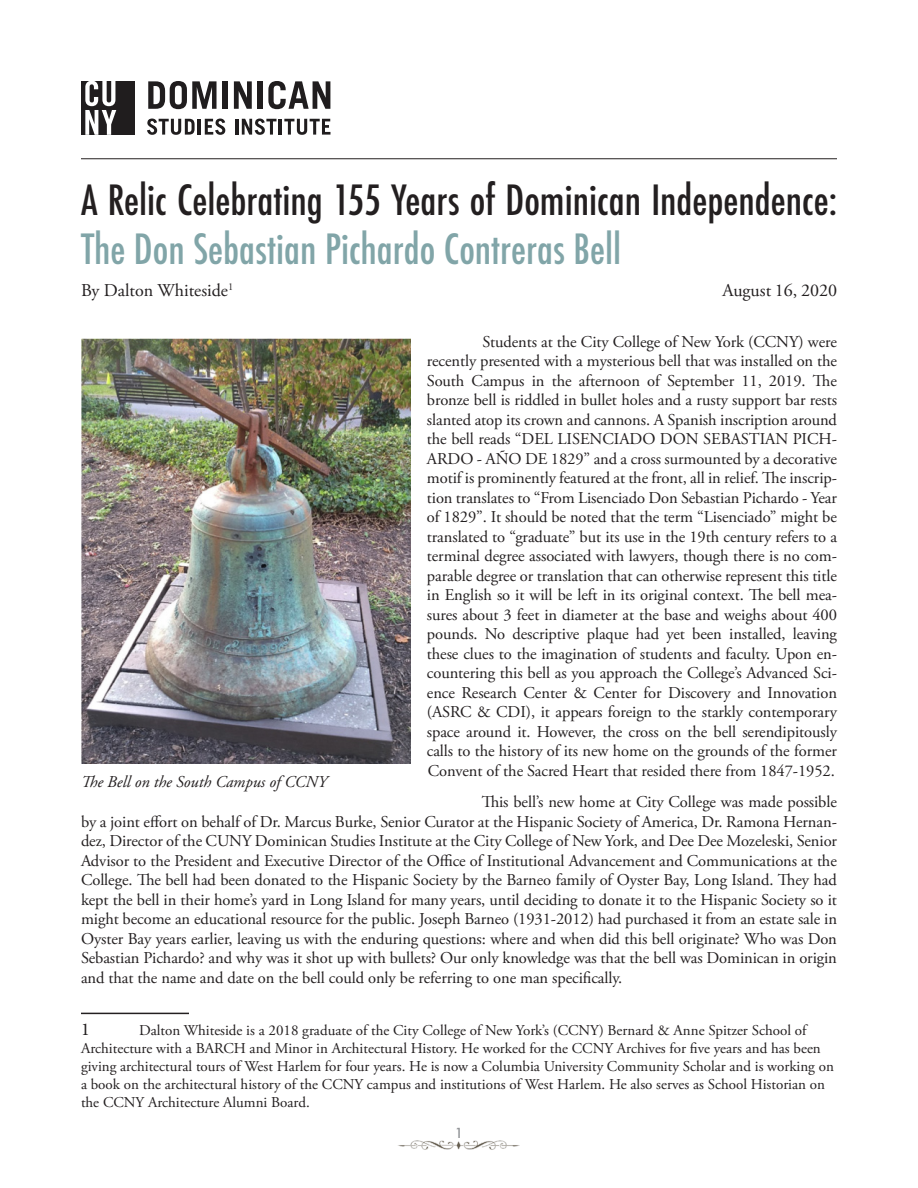
<style>
.page{position:relative;width:918px;height:1188px;background:#fff}
.page>*{position:absolute;margin:0;border:0;box-sizing:border-box;transform-origin:0 0}
.t1{font:500 condensed 40.5px/49.5px "Futura";color:#231f20}
.t2{font:18px "Adobe Garamond Pro";color:#231f20}
.t3{font:18px "Minion Pro";color:#231f20}
.Paragraph_Style_1{font:16.5px/19.5px "Adobe Garamond Pro";letter-spacing:-.005em;color:#231f20;text-align:justify}
.t4{font:italic 16.5px "Adobe Garamond Pro";color:#231f20}
.t5{font:15px/18px "Adobe Garamond Pro";color:#231f20}
.t6{font:500 13.5px "Futura";color:#939598}
.s1{color:#81a5a8}
</style>
<div class="page">
<img style="left:398px;top:1140px;width:122px;height:10px">
<div style="left:81px;top:81px;width:54px;height:54px;background:#201d1e"></div>
<svg style="left:85px;top:81px;width:31px;height:54px"></svg>
<svg style="left:148px;top:81px;width:69px;height:28px"></svg>
<div style="left:223px;top:81px;width:5px;height:28px;background:#201d1e"></div>
<svg style="left:234px;top:81px;width:18px;height:28px"></svg>
<div style="left:258px;top:81px;width:5px;height:28px;background:#201d1e"></div>
<svg style="left:268px;top:81px;width:62px;height:28px"></svg>
<svg style="left:147px;top:119px;width:48px;height:16px"></svg>
<hr style="left:198px;top:119px;width:3px;height:16px;background:#201d1e">
<svg style="left:205px;top:119px;width:20px;height:16px"></svg>
<hr style="left:235px;top:119px;width:3px;height:16px;background:#201d1e">
<svg style="left:242px;top:119px;width:35px;height:16px"></svg>
<hr style="left:279px;top:119px;width:3px;height:16px;background:#201d1e">
<svg style="left:284px;top:119px;width:46px;height:16px"></svg>
<img style="left:81px;top:339px;width:330px;height:425px">
<hr style="left:81px;top:1013px;width:108px;height:1px;background:#231f20">
<hr style="left:81px;top:159px;width:756px;height:1px;background:#231f20">
<p class="t1" style="left:81px;top:175px;width:758px">A Relic Celebrating 155 Years of Dominican Independence:<br><span class="s1">The Don Sebastian Pichardo Contreras Bell</span></p>
<p class="t2" style="left:81px;top:279px;width:154px">By Dalton Whiteside<sup>1</sup></p>
<p class="t2" style="left:723px;top:279px;width:116px">August 16, 2020</p>
<p class="Paragraph_Style_1" style="left:427px;top:332px;width:412px;text-indent:56px">Students at the City College of New York (CCNY) were recently presented with a mysterious bell that was installed on the South Campus in the afternoon of September 11, 2019. The bronze bell is riddled in bullet holes and a rusty support bar rests slanted atop its crown and cannons. A Spanish inscription around the bell reads “DEL LISENCIADO DON SEBASTIAN PICH-ARDO - AÑO DE 1829” and a cross surmounted by a decorative motif is prominently featured at the front, all in relief. The inscrip&shy;tion translates to “From Lisenciado Don Sebastian Pichardo - Year of 1829”. It should be noted that the term “Lisenciado” might be translated to “graduate” but its use in the 19th century refers to a terminal degree associated with lawyers, though there is no com&shy;parable degree or translation that can otherwise represent this title in English so it will be left in its original context. The bell mea&shy;sures about 3 feet in diameter at the base and weighs about 400 pounds. No descriptive plaque had yet been installed, leaving these clues to the imagination of students and faculty. Upon en&shy;countering this bell as you approach the College’s Advanced Sci&shy;ence Research Center &amp; Center for Discovery and Innovation (ASRC &amp; CDI), it appears foreign to the starkly contemporary space around it. However, the cross on the bell serendipitously calls to the history of its new home on the grounds of the former Convent of the Sacred Heart that resided there from 1847-1952.</p>
<p class="Paragraph_Style_1" style="left:81px;top:793px;width:758px;text-indent:401px">This bell’s new home at City College was made possible by a joint effort on behalf of Dr. Marcus Burke, Senior Curator at the Hispanic Society of America, Dr. Ramona Hernan&shy;dez, Director of the CUNY Dominican Studies Institute at the City College of New York, and Dee Dee Mozeleski, Senior Advisor to the President and Executive Director of the Office of Institutional Advancement and Communications at the College. The bell had been donated to the Hispanic Society by the Barneo family of Oyster Bay, Long Island. They had kept the bell in their home’s yard in Long Island for many years, until deciding to donate it to the Hispanic Society so it might become an educational resource for the public. Joseph Barneo (1931-2012) had purchased it from an estate sale in Oyster Bay years earlier, leaving us with the enduring questions: where and when did this bell originate? Who was Don Sebastian Pichardo? and why was it shot up with bullets? Our only knowledge was that the bell was Dominican in origin and that the name and date on the bell could only be referring to one man specifically.</p>
<p class="t3" style="left:81px;top:1017px;width:10px">1</p>
<p class="t4" style="left:81px;top:772px;width:248px">The Bell on the South Campus of CCNY</p>
<p class="t5" style="left:81px;top:1022px;width:754px;text-indent:58px">Dalton Whiteside is a 2018 graduate of the City College of New York’s (CCNY) Bernard &amp; Anne Spitzer School of Architecture with a BARCH and Minor in Architectural History. He worked for the CCNY Archives for five years and has been giving architectural tours of West Harlem for four years. He is now a Columbia University Community Scholar and is working on a book on the architectural history of the CCNY campus and institutions of West Harlem. He also serves as School Historian on the CCNY Architecture Alumni Board.</p>
<p class="t6" style="left:455px;top:1123px;width:10px">1</p>
</div>
